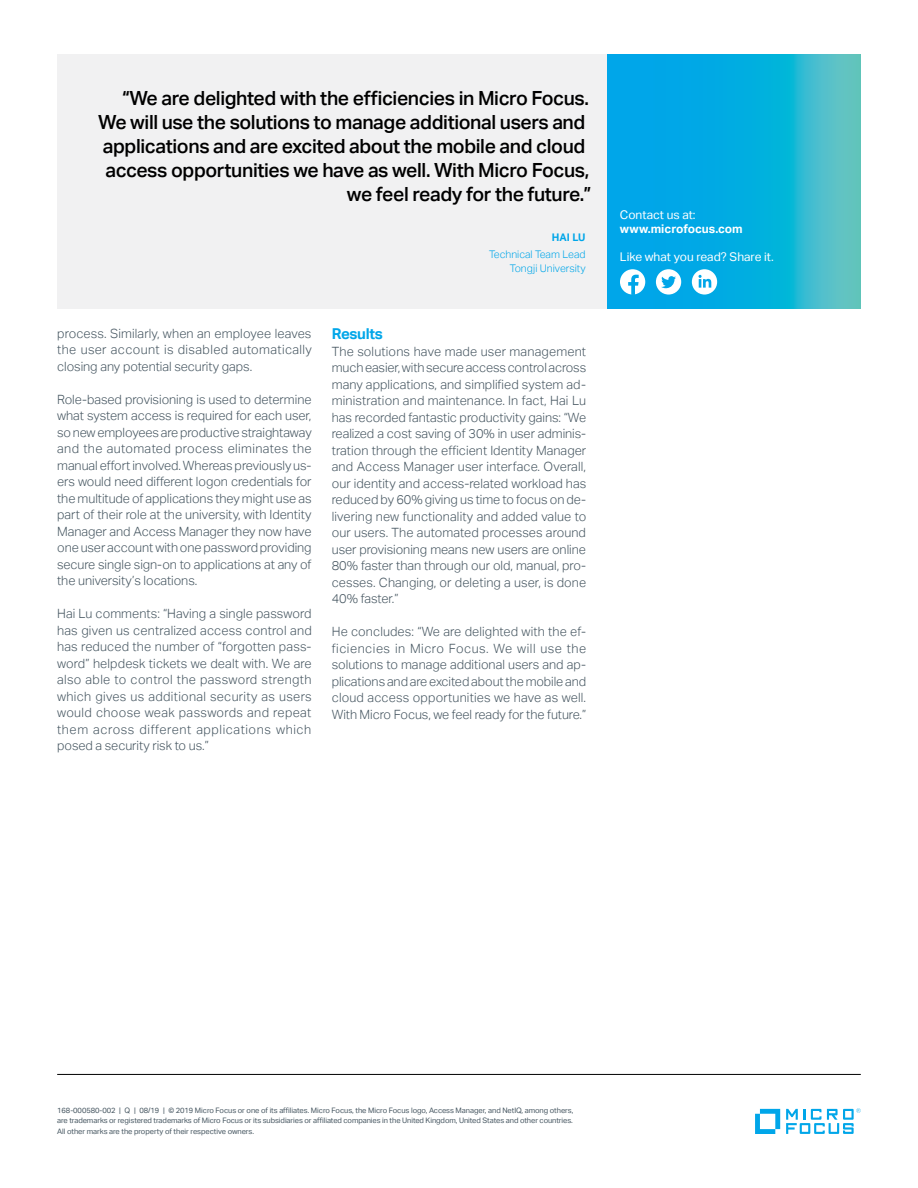
<style>
.page{position:relative;width:918px;height:1188px;background:#fff}
.page>*{position:absolute;margin:0;border:0;box-sizing:border-box;transform-origin:0 0}
.t1{font:500 19.5px "Aktiv Grotesk";letter-spacing:-.02em;color:#000}
.t2{font:700 15px "Aktiv Grotesk";letter-spacing:-.02em;color:#00a6e9}
.t3{font:300 12.75px/16.5px "Aktiv Grotesk";letter-spacing:-.005em;color:#455560;text-align:justify}
.t4{font:12px "Aktiv Grotesk";color:#fff}
.t5{font:700 12px "Aktiv Grotesk";color:#fff}
.t6{font:300 10.5px/14.2px "Aktiv Grotesk";color:#00a6e9;text-align:right}
.t7{font:700 10.5px "Aktiv Grotesk";color:#00a6e9}
.t8{font:7.5px/10.5px "Aktiv Grotesk";letter-spacing:-.005em;color:#455560;text-align:justify}
</style>
<div class="page">
<hr style="left:57px;top:1074px;width:804px;height:1px;background:#000">
<svg style="left:755px;top:1109px;width:25px;height:25px"></svg>
<svg style="left:786px;top:1108px;width:75px;height:26px"></svg>
<svg style="left:607px;top:54px;width:254px;height:254px;background:#15b0dc"></svg>
<div style="left:57px;top:54px;width:550px;height:254px;background:#f1f1f2"></div>
<div style="left:620px;top:269px;width:25px;height:26px;background:#fff;border-radius:50%"></div>
<svg style="left:628px;top:275px;width:11px;height:20px"></svg>
<div style="left:656px;top:269px;width:25px;height:26px;background:#fff;border-radius:50%"></div>
<svg style="left:661px;top:276px;width:15px;height:12px"></svg>
<div style="left:692px;top:269px;width:25px;height:26px;background:#fff;border-radius:50%"></div>
<svg style="left:699px;top:275px;width:12px;height:13px"></svg>
<h1 class="t1" style="left:122px;top:86px;width:468px">“We are delighted with the efficiencies in Micro Focus.</h1>
<h1 class="t1" style="left:98px;top:110px;width:489px">We will use the solutions to manage additional users and</h1>
<h1 class="t1" style="left:103px;top:134px;width:484px">applications and are excited about the mobile and cloud</h1>
<h1 class="t1" style="left:105px;top:158px;width:485px">access opportunities we have as well. With Micro Focus,</h1>
<h1 class="t1" style="left:347px;top:182px;width:246px">we feel ready for the future.”</h1>
<p class="t7" style="left:552px;top:231px;width:35px">Hai Lu</p>
<p class="t6" style="left:489px;top:247px;width:98px">Technical Team Lead<br>Tongji University</p>
<p class="t3" style="left:57px;top:325px;width:256px">process. Similarly, when an employee leaves the user account is disabled automatically closing any potential security gaps.</p>
<p class="t3" style="left:57px;top:391px;width:256px">Role-based provisioning is used to determine what system access is required for each user, so new employees are productive straightaway and the automated process eliminates the manual effort involved. Whereas previously us&shy;ers would need different logon credentials for the multitude of applications they might use as part of their role at the university, with Identity Manager and Access Manager they now have one user account with one password providing secure single sign-on to applications at any of the university’s locations.</p>
<p class="t3" style="left:57px;top:606px;width:256px">Hai Lu comments: “Having a single password has given us centralized access control and has reduced the number of “forgotten pass&shy;word” helpdesk tickets we dealt with. We are also able to control the password strength which gives us additional security as users would choose weak passwords and repeat them across different applications which posed a security risk to us.”</p>
<p class="t2" style="left:332px;top:325px;width:53px">Results</p>
<p class="t3" style="left:332px;top:343px;width:256px">The solutions have made user management much easier, with secure access control across many applications, and simplified system ad&shy;ministration and maintenance. In fact, Hai Lu has recorded fantastic productivity gains: “We realized a cost saving of 30% in user adminis&shy;tration through the efficient Identity Manager and Access Manager user interface. Overall, our identity and access-related workload has reduced by 60% giving us time to focus on de&shy;livering new functionality and added value to our users. The automated processes around user provisioning means new users are online 80% faster than through our old, manual, pro&shy;cesses. Changing, or deleting a user, is done 40% faster.”</p>
<p class="t3" style="left:332px;top:624px;width:256px">He concludes: “We are delighted with the ef&shy;ficiencies in Micro Focus. We will use the solutions to manage additional users and ap&shy;plications and are excited about the mobile and cloud access opportunities we have as well.<br>With Micro Focus, we feel ready for the future.”</p>
<p class="t4" style="left:620px;top:207px;width:77px">Contact us at:</p>
<p class="t5" style="left:620px;top:222px;width:124px">www.microfocus.com</p>
<p class="t4" style="left:620px;top:250px;width:155px">Like what you read? Share it.</p>
<p class="t8" style="left:57px;top:1105px;width:518px">168-000580-002 | Q | 08/19 | © 2019 Micro Focus or one of its affiliates. Micro Focus, the Micro Focus logo, Access Manager, and NetIQ, among others, are trademarks or registered trademarks of Micro Focus or its subsidiaries or affiliated companies in the United Kingdom, United States and other countries.<br>All other marks are the property of their respective owners.</p>
</div>
